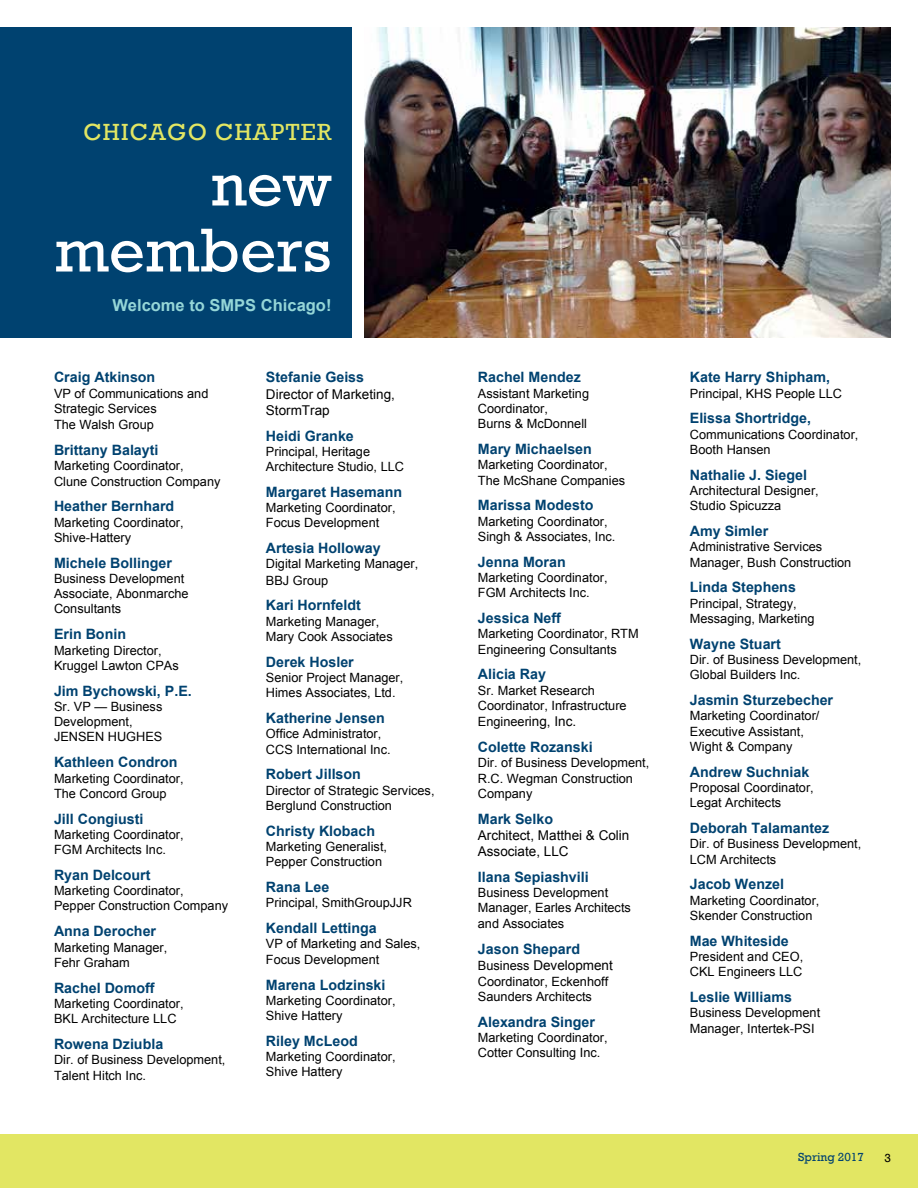
<style>
.page{position:relative;width:918px;height:1188px;background:#fff}
.page>*{position:absolute;margin:0;border:0;box-sizing:border-box;transform-origin:0 0}
.t1{font:63px/66px "Rockwell";color:#fff;text-align:right}
.t2{font:24px "Rockwell";letter-spacing:.05em;color:#e2e663}
.t3{font:700 16.5px "Arial";color:#95d6d7}
.t4{font:700 14.25px "Arial";color:#004270}
.t5{font:13.5px/16.2px "Arial";color:#000}
.t6{font:12.75px/15.3px "Arial";color:#000}
.t7{font:12px "Rockwell";color:#004270}
.t8{font:12px "Rockwell";color:#000}
.s1{font-size:13.5px}
.s2{font-size:12.75px}
</style>
<div class="page">
<div style="left:0;top:1134px;width:918px;height:54px;background:#e2e663"></div>
<img style="left:364px;top:27px;width:527px;height:311px">
<div style="left:0;top:27px;width:351px;height:311px;background:#004270"></div>
<h2 class="t2" style="left:83px;top:118px;width:250px">CHICAGO CHAPTER</h2>
<h1 class="t1" style="left:54px;top:152px;width:279px">new members</h1>
<p class="t3" style="left:112px;top:294px;width:221px">Welcome to SMPS Chicago!</p>
<p class="t4" style="left:54px;top:368px;width:103px">Craig Atkinson</p>
<p class="t6" style="left:54px;top:385px;width:156px;line-height:15.8px">VP of Communications and<br>Strategic Services<br>The Walsh Group</p>
<p class="t4" style="left:54px;top:440px;width:106px">Brittany Balayti</p>
<p class="t6" style="left:54px;top:458px;width:168px">Marketing Coordinator,<br>Clune Construction Company</p>
<p class="t4" style="left:54px;top:497px;width:122px">Heather Bernhard</p>
<p class="t6" style="left:54px;top:515px;width:131px">Marketing Coordinator,<br>Shive-Hattery</p>
<p class="t4" style="left:54px;top:553px;width:119px">Michele Bollinger</p>
<p class="t6" style="left:54px;top:571px;width:136px">Business Development<br>Associate, Abonmarche<br>Consultants</p>
<p class="t4" style="left:54px;top:625px;width:74px">Erin Bonin</p>
<p class="t6" style="left:54px;top:643px;width:126px">Marketing Director,<br>Kruggel Lawton CPAs</p>
<p class="t4" style="left:54px;top:681px;width:139px">Jim Bychowski, P.E.</p>
<p class="t6" style="left:54px;top:699px;width:110px">Sr. VP — Business<br>Development,<br>JENSEN HUGHES</p>
<p class="t4" style="left:54px;top:753px;width:125px">Kathleen Condron</p>
<p class="t6" style="left:54px;top:771px;width:131px">Marketing Coordinator,<br>The Concord Group</p>
<p class="t4" style="left:54px;top:809px;width:91px">Jill Congiusti</p>
<p class="t6" style="left:54px;top:827px;width:131px">Marketing Coordinator,<br>FGM Architects Inc.</p>
<p class="t4" style="left:54px;top:865px;width:98px">Ryan Delcourt</p>
<p class="t6" style="left:54px;top:883px;width:176px">Marketing Coordinator,<br>Pepper Construction Company</p>
<p class="t4" style="left:54px;top:922px;width:104px">Anna Derocher</p>
<p class="t6" style="left:54px;top:940px;width:115px">Marketing Manager,<br>Fehr Graham</p>
<p class="t4" style="left:54px;top:978px;width:102px">Rachel Domoff</p>
<p class="t6" style="left:54px;top:996px;width:131px">Marketing Coordinator,<br>BKL Architecture LLC</p>
<p class="t4" style="left:54px;top:1034px;width:111px">Rowena Dziubla</p>
<p class="t6" style="left:54px;top:1052px;width:173px">Dir. of Business Development,<br>Talent Hitch Inc.</p>
<p class="t4" style="left:266px;top:368px;width:100px">Stefanie Geiss</p>
<p class="t5" style="left:266px;top:386px;width:131px">Director of Marketing,<br>StormTrap</p>
<p class="t4" style="left:266px;top:426px;width:89px">Heidi Granke</p>
<p class="t6" style="left:266px;top:444px;width:140px">Principal, Heritage<br>Architecture Studio, LLC</p>
<p class="t4" style="left:266px;top:482px;width:138px">Margaret Hasemann</p>
<p class="t6" style="left:266px;top:500px;width:131px">Marketing Coordinator,<br>Focus Development</p>
<p class="t4" style="left:266px;top:539px;width:116px">Artesia Holloway</p>
<p class="t6" style="left:266px;top:556px;width:154px;line-height:16.2px">Digital Marketing Manager,<br>BBJ Group</p>
<p class="t4" style="left:266px;top:596px;width:97px">Kari Hornfeldt</p>
<p class="t6" style="left:266px;top:614px;width:128px">Marketing Manager,<br>Mary Cook Associates</p>
<p class="t4" style="left:266px;top:652px;width:89px">Derek Hosler</p>
<p class="t6" style="left:266px;top:670px;width:139px">Senior Project Manager,<br>Himes Associates, Ltd.</p>
<p class="t4" style="left:266px;top:709px;width:120px">Katherine Jensen</p>
<p class="t6" style="left:266px;top:726px;width:126px">Office Administrator,<br>CCS International Inc.</p>
<p class="t4" style="left:266px;top:765px;width:97px">Robert Jillson</p>
<p class="t6" style="left:266px;top:783px;width:170px">Director of Strategic Services,<br>Berglund Construction</p>
<p class="t4" style="left:266px;top:821px;width:111px">Christy Klobach</p>
<p class="t6" style="left:266px;top:839px;width:123px">Marketing Generalist,<br>Pepper Construction</p>
<p class="t4" style="left:266px;top:878px;width:65px">Rana Lee</p>
<p class="t6" style="left:266px;top:895px;width:147px">Principal, SmithGroupJJR</p>
<p class="t4" style="left:266px;top:919px;width:112px">Kendall Lettinga</p>
<p class="t6" style="left:266px;top:936px;width:156px">VP of Marketing and Sales,<br>Focus Development</p>
<p class="t4" style="left:266px;top:975px;width:121px">Marena Lodzinski</p>
<p class="t6" style="left:266px;top:993px;width:131px">Marketing Coordinator,<br>Shive Hattery</p>
<p class="t4" style="left:266px;top:1031px;width:93px">Riley McLeod</p>
<p class="t6" style="left:266px;top:1049px;width:131px">Marketing Coordinator,<br>Shive Hattery</p>
<p class="t4" style="left:478px;top:368px;width:104px">Rachel Mendez</p>
<p class="t6" style="left:478px;top:386px;width:113px">Assistant Marketing<br>Coordinator,<br>Burns &amp; McDonnell</p>
<p class="t4" style="left:478px;top:440px;width:116px">Mary Michaelsen</p>
<p class="t6" style="left:478px;top:457px;width:149px">Marketing Coordinator,<br>The McShane Companies</p>
<p class="t4" style="left:478px;top:496px;width:117px">Marissa Modesto</p>
<p class="t6" style="left:478px;top:514px;width:139px">Marketing Coordinator,<br>Singh &amp; Associates, Inc.</p>
<p class="t4" style="left:478px;top:552px;width:89px">Jenna Moran</p>
<p class="t6" style="left:478px;top:570px;width:131px">Marketing Coordinator,<br>FGM Architects Inc.</p>
<p class="t4" style="left:478px;top:609px;width:85px">Jessica Neff</p>
<p class="t6" style="left:478px;top:626px;width:162px">Marketing Coordinator, RTM<br>Engineering Consultants</p>
<p class="t4" style="left:478px;top:665px;width:70px">Alicia Ray</p>
<p class="t6" style="left:478px;top:682px;width:150px;line-height:15.8px">Sr. Market Research<br>Coordinator, Infrastructure<br>Engineer<span class="s1">ing, Inc.</span></p>
<p class="t4" style="left:478px;top:737px;width:116px">Colette Rozanski</p>
<p class="t6" style="left:478px;top:755px;width:173px">Dir. of Business Development,<br>R.C. Wegman Construction<br>Company</p>
<p class="t4" style="left:478px;top:809px;width:77px">Mark Selko</p>
<p class="t5" style="left:478px;top:827px;width:153px">Architect, Matthei &amp; Colin<br>Associate, LLC</p>
<p class="t4" style="left:478px;top:867px;width:112px">Ilana Sepiashvili</p>
<p class="t6" style="left:478px;top:885px;width:155px;line-height:15.8px">Business Development<br>Manager, Earles Architects and Associates</p>
<p class="t4" style="left:478px;top:940px;width:104px">Jason Shepard</p>
<p class="t5" style="left:478px;top:958px;width:137px"><span class="s2">Business</span> Development</p>
<p class="t6" style="left:478px;top:974px;width:132px">Coordinator, Eckenhoff<br>Saunders Architects</p>
<p class="t4" style="left:478px;top:1012px;width:119px">Alexandra Singer</p>
<p class="t6" style="left:478px;top:1030px;width:131px">Marketing Coordinator,<br>Cotter Consulting Inc.</p>
<p class="t4" style="left:690px;top:368px;width:142px">Kate Harry Shipham,</p>
<p class="t6" style="left:690px;top:386px;width:154px">Principal, KHS People LLC</p>
<p class="t4" style="left:690px;top:409px;width:123px">Elissa Shortridge,</p>
<p class="t6" style="left:690px;top:427px;width:170px">Communications Coordinator,<br>Booth Hansen</p>
<p class="t4" style="left:690px;top:465px;width:119px">Nathalie J. Siegel</p>
<p class="t6" style="left:690px;top:483px;width:130px">Architectural Designer,<br>Studio Spicuzza</p>
<p class="t4" style="left:690px;top:522px;width:80px">Amy Simler</p>
<p class="t6" style="left:690px;top:539px;width:163px">Administrative Services<br>Manager, Bush Construction</p>
<p class="t4" style="left:690px;top:578px;width:108px">Linda Stephens</p>
<p class="t6" style="left:690px;top:596px;width:126px">Principal, Strategy,<br>Messaging, Marketing</p>
<p class="t4" style="left:690px;top:634px;width:93px">Wayne Stuart</p>
<p class="t6" style="left:690px;top:652px;width:173px">Dir. of Business Development,<br>Global Builders Inc.</p>
<p class="t4" style="left:690px;top:691px;width:145px">Jasmin Sturzebecher</p>
<p class="t6" style="left:690px;top:708px;width:131px">Marketing Coordinator/<br>Executive Assistant,<br>Wight &amp; Company</p>
<p class="t4" style="left:690px;top:762px;width:121px">Andrew Suchniak</p>
<p class="t6" style="left:690px;top:780px;width:126px">Proposal Coordinator,<br>Legat Architects</p>
<p class="t4" style="left:690px;top:819px;width:141px">Deborah Talamantez</p>
<p class="t6" style="left:690px;top:836px;width:173px">Dir. of Business Development,<br>LCM Architects</p>
<p class="t4" style="left:690px;top:875px;width:96px">Jacob Wenzel</p>
<p class="t6" style="left:690px;top:893px;width:131px">Marketing Coordinator,<br>Skender Construction</p>
<p class="t4" style="left:690px;top:931px;width:100px">Mae Whiteside</p>
<p class="t6" style="left:690px;top:949px;width:115px">President and CEO,<br>CKL Engineers LLC</p>
<p class="t4" style="left:690px;top:988px;width:104px">Leslie Williams</p>
<p class="t6" style="left:690px;top:1005px;width:132px">Business Development<br>Manager, Intertek-PSI</p>
<p class="t7" style="left:798px;top:1150px;width:67px">Spring 2017</p>
<p class="t8" style="left:884px;top:1151px;width:8px">3</p>
</div>
